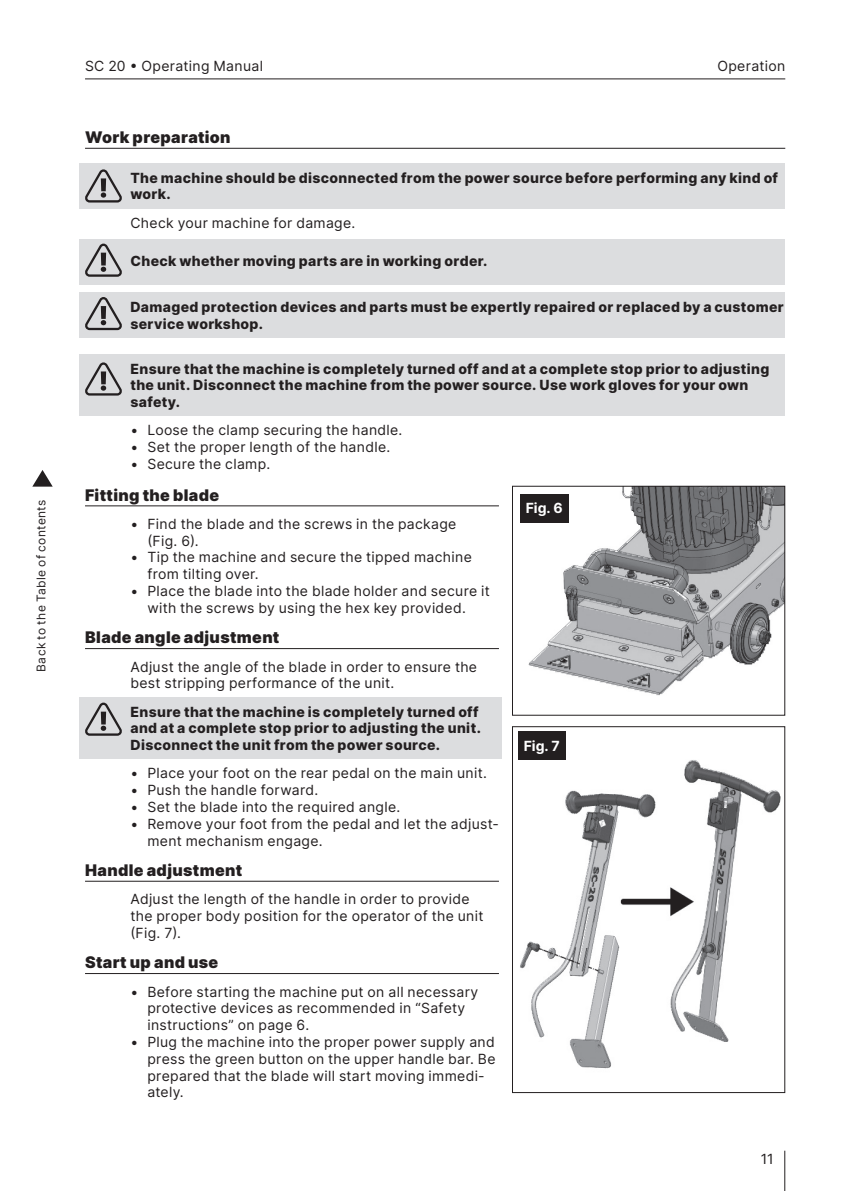
<style>
.page{position:relative;width:842px;height:1191px;background:#fff}
.page>*{position:absolute;margin:0;border:0;box-sizing:border-box;transform-origin:0 0}
.H2-3-columns{font:900 16px "Inter";letter-spacing:.02em;color:#231f20}
.body{font:14px/16.8px "Inter";letter-spacing:.025em;color:#231f20}
.Notes{font:800 14px/16.8px "Inter";letter-spacing:.025em;color:#231f20}
.Notes-3-column{font:800 14px/16.8px "Inter";letter-spacing:.025em;color:#231f20}
.Figure{font:700 14px "Inter";color:#fff}
.t1{font:12px "Inter";letter-spacing:.025em;color:#231f20}
</style>
<div class="page">
<hr style="left:85px;top:78px;width:700px;height:1px;background:#231f20">
<hr style="left:784px;top:1150px;width:1px;height:41px;background:#231f20">
<svg style="left:32px;top:470px;width:21px;height:16px"></svg>
<hr style="left:85px;top:148px;width:700px;height:1px;background:#231f20">
<div style="left:79px;top:163px;width:706px;height:45px;background:#dcdddf"></div>
<div style="left:79px;top:239px;width:706px;height:45px;background:#dcdddf"></div>
<div style="left:79px;top:293px;width:706px;height:45px;background:#dcdddf"></div>
<div style="left:79px;top:354px;width:706px;height:62px;background:#dcdddf"></div>
<hr style="left:85px;top:505px;width:414px;height:1px;background:#231f20">
<hr style="left:85px;top:648px;width:414px;height:1px;background:#231f20">
<div style="left:79px;top:697px;width:423px;height:62px;background:#dcdddf"></div>
<hr style="left:85px;top:880px;width:414px;height:1px;background:#231f20">
<hr style="left:85px;top:973px;width:414px;height:1px;background:#231f20">
<svg style="left:85px;top:169px;width:37px;height:33px"></svg>
<svg style="left:85px;top:244px;width:37px;height:33px"></svg>
<svg style="left:85px;top:297px;width:37px;height:33px"></svg>
<svg style="left:85px;top:362px;width:37px;height:33px"></svg>
<img style="left:520px;top:488px;width:263px;height:208px">
<div style="left:512px;top:486px;width:273px;height:229px;border:1px solid #231f20"></div>
<div style="left:520px;top:494px;width:48px;height:28px;background:#231f20"></div>
<img style="left:518px;top:731px;width:263px;height:338px">
<div style="left:512px;top:726px;width:273px;height:367px;border:1px solid #231f20"></div>
<div style="left:518px;top:731px;width:47px;height:28px;background:#231f20"></div>
<svg style="left:85px;top:702px;width:37px;height:33px"></svg>
<p class="t1" style="left:32px;top:671px;width:173px;rotate:-90deg">Back to the Table of contents</p>
<p class="body" style="left:85px;top:57px;width:179px">SC 20 • Operating Manual</p>
<p class="body" style="left:717px;top:57px;width:69px">Operation</p>
<h2 class="H2-3-columns" style="left:85px;top:126px;width:147px">Work preparation</h2>
<p class="Notes" style="left:130px;top:169px;width:649px">The machine should be disconnected from the power source before performing any kind of work.</p>
<p class="body" style="left:130px;top:214px;width:227px">Check your machine for damage.</p>
<p class="Notes" style="left:130px;top:252px;width:359px">Check whether moving parts are in working order.</p>
<p class="Notes" style="left:130px;top:298px;width:655px">Damaged protection devices and parts must be expertly repaired or replaced by a customer service workshop.</p>
<p class="Notes" style="left:130px;top:360px;width:640px">Ensure that the machine is completely turned off and at a complete stop prior to adjusting the unit. Disconnect the machine from the power source. Use work gloves for your own safety.</p>
<p class="body" style="left:130px;top:421px;width:274px">• Loose the clamp securing the handle.</p>
<p class="body" style="left:130px;top:438px;width:261px">• Set the proper length of the handle.</p>
<p class="body" style="left:130px;top:455px;width:141px">• Secure the clamp.</p>
<p class="H2-3-columns" style="left:85px;top:483px;width:136px">Fitting the blade</p>
<p class="Figure" style="left:526px;top:498px;width:39px">Fig. 6</p>
<p class="body" style="left:147px;top:515px;width:310px;text-indent:-17px">• Find the blade and the screws in the package (Fig. 6).</p>
<p class="body" style="left:147px;top:548px;width:326px;text-indent:-17px">• Tip the machine and secure the tipped machine from tilting over.</p>
<p class="body" style="left:130px;top:582px;width:361px;text-align:center">• Place the blade into the blade holder and secure it with the screws by using the hex key provided.</p>
<p class="H2-3-columns" style="left:85px;top:626px;width:196px">Blade angle adjustment</p>
<p class="body" style="left:130px;top:658px;width:348px">Adjust the angle of the blade in order to ensure the best stripping performance of the unit.</p>
<p class="Notes-3-column" style="left:130px;top:702px;width:352px">Ensure that the machine is completely turned off and at a complete stop prior to adjusting the unit.<br>Disconnect the unit from the power source.</p>
<p class="body" style="left:130px;top:764px;width:358px">• Place your foot on the rear pedal on the main unit.</p>
<p class="body" style="left:130px;top:781px;width:190px">• Push the handle forward.</p>
<p class="body" style="left:130px;top:798px;width:271px">• Set the blade into the required angle.</p>
<p class="body" style="left:147px;top:815px;width:353px;text-indent:-17px">• Remove your foot from the pedal and let the adjust&shy;ment mechanism engage.</p>
<p class="H2-3-columns" style="left:85px;top:858px;width:159px">Handle adjustment</p>
<p class="body" style="left:130px;top:890px;width:355px">Adjust the length of the handle in order to provide the proper body position for the operator of the unit (Fig. 7).</p>
<p class="H2-3-columns" style="left:85px;top:951px;width:135px">Start up and use</p>
<p class="body" style="left:147px;top:982px;width:332px;text-indent:-17px">• Before starting the machine put on all necessary protective devices as recommended in “Safety instructions” on page 6.</p>
<p class="body" style="left:147px;top:1033px;width:350px;text-indent:-17px">• Plug the machine into the proper power supply and press the green button on the upper handle bar. Be prepared that the blade will start moving immedi&shy;ately.</p>
<p class="Figure" style="left:524px;top:735px;width:38px">Fig. 7</p>
<p class="body" style="left:761px;top:1150px;width:14px">11</p>
</div>
